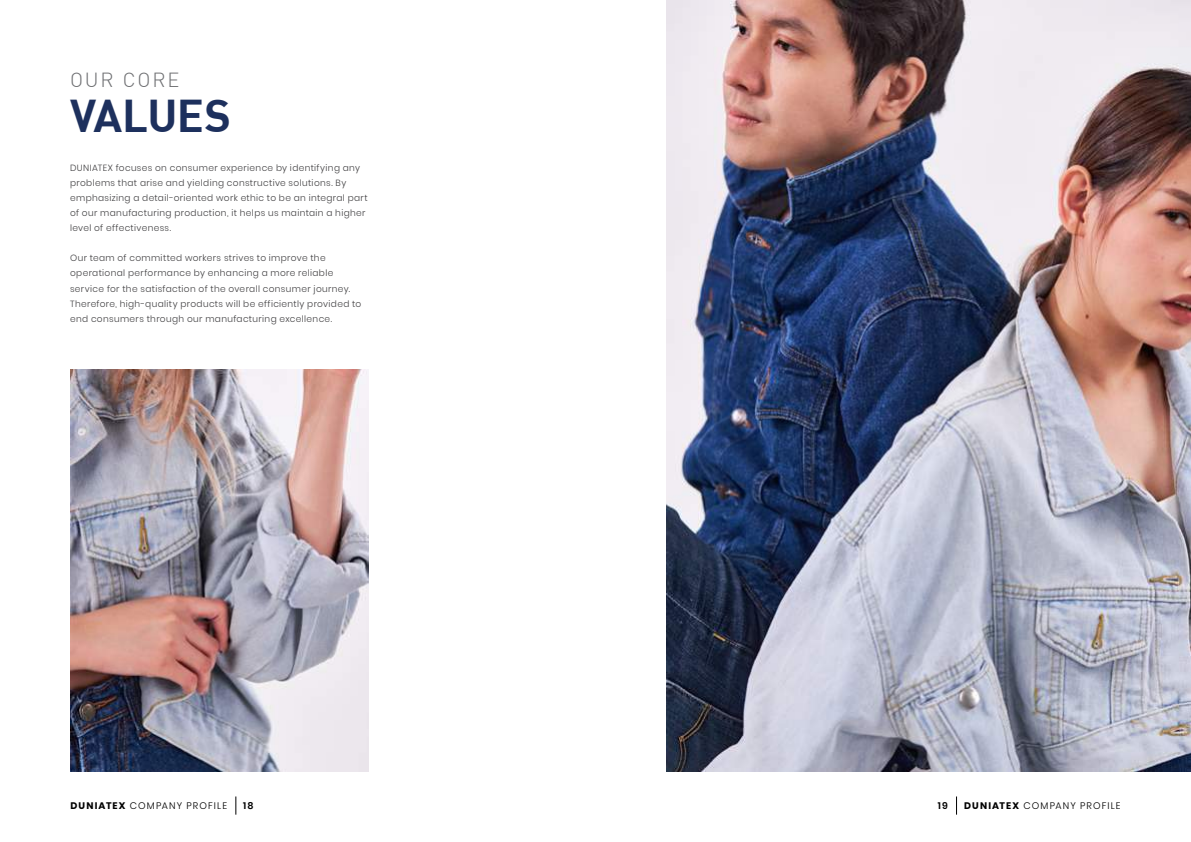
<style>
.page{position:relative;width:1191px;height:842px;background:#fff}
.page>*{position:absolute;margin:0;border:0;box-sizing:border-box;transform-origin:0 0}
.t1{font:45px "DIN Bold";letter-spacing:-.015em;color:#1d305d}
.t2{font:300 20px "DIN";letter-spacing:.09em;color:#6d6e71}
.t3{font:300 9.5px "Poppins";letter-spacing:.115em;color:#000}
.t4{font:600 9.5px "Poppins";color:#000}
.t5{font:300 9px/15px "Poppins";letter-spacing:.04em;color:#414042}
.s1{font-weight:700}
</style>
<div class="page">
<img style="left:666px;top:0;width:525px;height:771px">
<img style="left:70px;top:369px;width:298px;height:402px">
<svg style="left:235px;top:796px;width:1px;height:19px"></svg>
<svg style="left:956px;top:796px;width:1px;height:19px"></svg>
<h2 class="t2" style="left:70px;top:67px;width:111px">OUR CORE</h2>
<h1 class="t1" style="left:70px;top:87px;width:163px">VALUES</h1>
<p class="t5" style="left:70px;top:161px;width:299px">DUNIATEX focuses on consumer experience by identifying any problems that arise and yielding constructive solutions. By emphasizing a detail-oriented work ethic to be an integral part of our manufacturing production, it helps us maintain a higher level of effectiveness.</p>
<p class="t5" style="left:70px;top:251px;width:293px">Our team of committed workers strives to improve the operational performance by enhancing a more reliable service for the satisfaction of the overall consumer journey.<br>Therefore, high-quality products will be efficiently provided to end consumers through our manufacturing excellence.</p>
<p class="t3" style="left:70px;top:800px;width:158px"><span class="s1">DUNIATEX</span> COMPANY PROFILE</p>
<p class="t4" style="left:243px;top:800px;width:12px">18</p>
<p class="t4" style="left:938px;top:800px;width:12px">19</p>
<p class="t3" style="left:964px;top:800px;width:158px"><span class="s1">DUNIATEX</span> COMPANY PROFILE</p>
</div>
